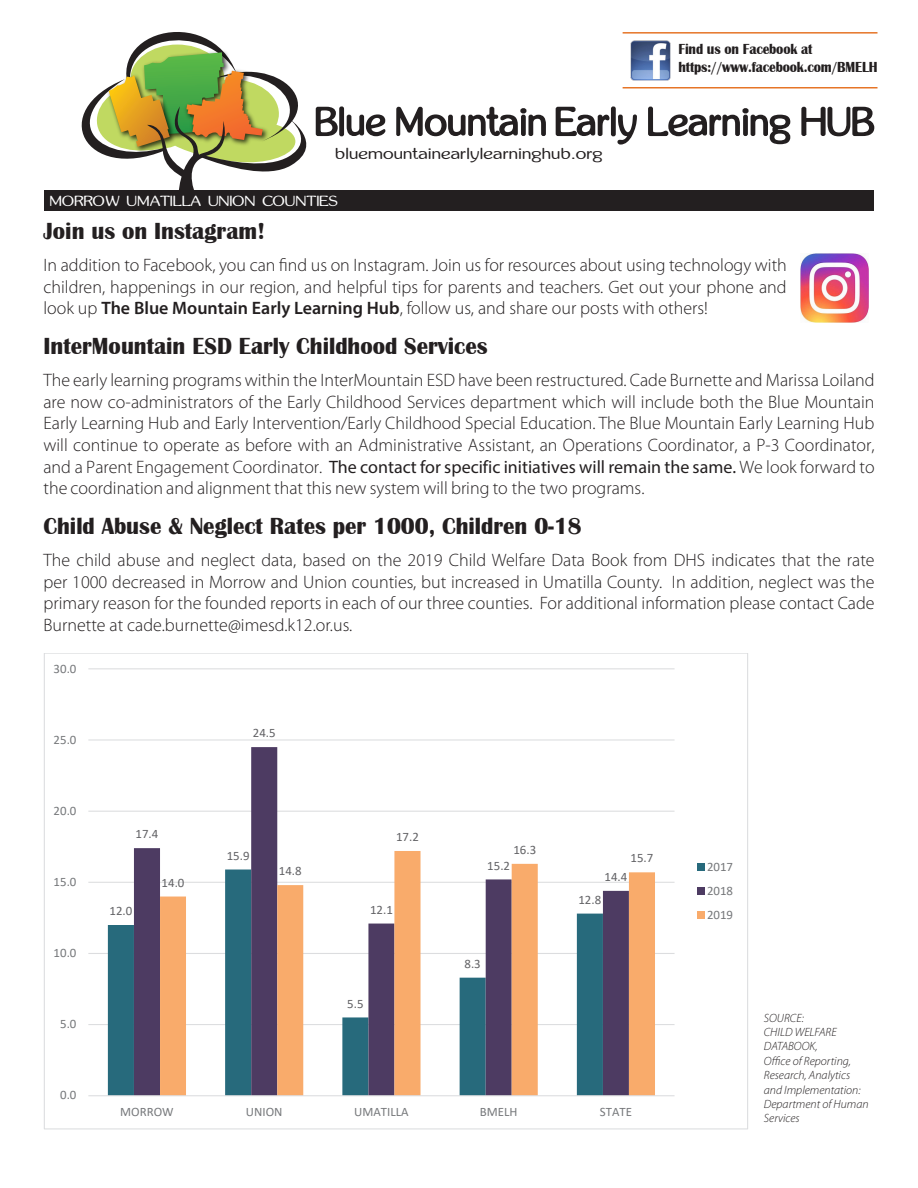
<style>
.page{position:relative;width:918px;height:1188px;background:#fff}
.page>*{position:absolute;margin:0;border:0;box-sizing:border-box;transform-origin:0 0}
.t1{font:700 24px "Britannic";color:#231f20;scale:.95 1}
.t2{font:300 18px/21.6px "Myriad Pro";color:#231f20;text-align:justify}
.t3{font:15.9px "inglobal";color:#231f20;scale:1.18 1}
.t4{font:700 15px "Britannic";letter-spacing:-.01em;color:#231f20;scale:.89 1}
.t5{font:14.7px "inglobal";color:#fff;scale:1.16 1}
.t6{font:12.9px/24.2px "Calibri";color:#76787b;text-align:justify}
.t7{font:12.9px "Calibri";color:#636366}
.t8{font:italic 300 12px/14.4px "Myriad Pro";color:#231f20}
.s1{font-weight:600}
.s2{font-weight:400}
</style>
<div class="page">
<div style="left:44px;top:190px;width:830px;height:20px;background:#231f20"></div>
<svg style="left:81px;top:32px;width:257px;height:158px"></svg>
<div style="left:339px;top:106px;width:5px;height:30px;border:2px solid #231f20;border-radius:2px"></div>
<svg style="left:346px;top:114px;width:40px;height:23px"></svg>
<svg style="left:396px;top:106px;width:150px;height:31px"></svg>
<svg style="left:555px;top:106px;width:55px;height:31px"></svg>
<div style="left:611px;top:106px;width:5px;height:30px;border:2px solid #231f20;border-radius:2px"></div>
<svg style="left:617px;top:114px;width:20px;height:31px"></svg>
<svg style="left:648px;top:106px;width:143px;height:39px"></svg>
<svg style="left:801px;top:106px;width:74px;height:31px"></svg>
<img style="left:630px;top:40px;width:41px;height:41px">
<hr style="left:623px;top:32px;width:254px;height:2px;background:#e67527">
<hr style="left:623px;top:87px;width:254px;height:1px;background:#e67527">
<hr style="left:88px;top:1024px;width:587px;height:1px;background:#dcdddf">
<hr style="left:88px;top:953px;width:587px;height:1px;background:#dcdddf">
<hr style="left:88px;top:882px;width:587px;height:1px;background:#dcdddf">
<hr style="left:88px;top:811px;width:587px;height:1px;background:#dcdddf">
<hr style="left:88px;top:739px;width:587px;height:2px;background:#dcdddf">
<hr style="left:88px;top:668px;width:587px;height:1px;background:#dcdddf">
<svg style="left:108px;top:881px;width:26px;height:214px;fill:#276a7c"></svg>
<svg style="left:134px;top:747px;width:495px;height:348px"></svg>
<svg style="left:160px;top:851px;width:495px;height:244px"></svg>
<hr style="left:88px;top:1095px;width:587px;height:1px;background:#dcdddf">
<div style="left:697px;top:863px;width:7px;height:7px;background:#276a7c"></div>
<div style="left:697px;top:887px;width:7px;height:8px;background:#4d3b62"></div>
<div style="left:697px;top:912px;width:7px;height:7px;background:#f9ab6b"></div>
<img style="left:800px;top:254px;width:69px;height:68px">
<p class="t3" style="left:335px;top:144px;width:229px">bluemountainearlylearninghub.org</p>
<p class="t5" style="left:50px;top:192px;width:250px">MORROW UMATILLA UNION COUNTIES</p>
<p class="t4" style="left:678px;top:40px;width:152px">Find us on Facebook at</p>
<p class="t4" style="left:678px;top:58px;width:225px">https://www.facebook.com/BMELH</p>
<p class="t1" style="left:43px;top:217px;width:235px">Join us on Instagram!</p>
<p class="t2" style="left:43px;top:254px;width:745px">In addition to Facebook, you can find us on Instagram. Join us for resources about using technology with children, happenings in our region, and helpful tips for parents and teachers. Get out your phone and look up <span class="s1">The Blue Mountain Early Learning Hub</span>, follow us, and share our posts with others!</p>
<p class="t1" style="left:43px;top:332px;width:469px">InterMountain ESD Early Childhood Services</p>
<p class="t2" style="left:43px;top:369px;width:833px">The early learning programs within the InterMountain ESD have been restructured. Cade Burnette and Marissa Loiland are now co-administrators of the Early Childhood Services department which will include both the Blue Mountain Early Learning Hub and Early Intervention/Early Childhood Special Education. The Blue Mountain Early Learning Hub will continue to operate as before with an Administrative Assistant, an Operations Coordinator, a P-3 Coordinator, and a Parent Engagement Coordinator. <span class="s2">The contact for specific initiatives will remain the same.</span> We look forward to the coordination and alignment that this new system will bring to the two programs.</p>
<p class="t1" style="left:43px;top:512px;width:568px">Child Abuse &amp; Neglect Rates per 1000, Children 0-18</p>
<p class="t2" style="left:43px;top:549px;width:833px">The child abuse and neglect data, based on the 2019 Child Welfare Data Book from DHS indicates that the rate per 1000 decreased in Morrow and Union counties, but increased in Umatilla County. In addition, neglect was the primary reason for the founded reports in each of our three counties. For additional information please contact Cade Burnette at cade.burnette@imesd.k12.or.us.</p>
<p class="t6" style="left:54px;top:656px;width:24px">30.0</p>
<p class="t6" style="left:54px;top:727px;width:24px">25.0</p>
<p class="t6" style="left:54px;top:798px;width:24px">20.0</p>
<p class="t6" style="left:54px;top:869px;width:24px">15.0</p>
<p class="t6" style="left:54px;top:940px;width:24px">10.0</p>
<p class="t6" style="left:60px;top:1012px;width:18px">5.0</p>
<p class="t6" style="left:60px;top:1083px;width:18px">0.0</p>
<p class="t7" style="left:253px;top:724px;width:24px">24.5</p>
<p class="t7" style="left:136px;top:825px;width:24px">17.4</p>
<p class="t7" style="left:396px;top:828px;width:24px">17.2</p>
<p class="t7" style="left:162px;top:873px;width:24px">14.0</p>
<p class="t7" style="left:227px;top:846px;width:24px">15.9</p>
<p class="t7" style="left:279px;top:862px;width:24px">14.8</p>
<p class="t7" style="left:513px;top:841px;width:24px">16.3</p>
<p class="t7" style="left:487px;top:856px;width:24px">15.2</p>
<p class="t7" style="left:631px;top:849px;width:24px">15.7</p>
<p class="t7" style="left:605px;top:868px;width:24px">14.4</p>
<p class="t7" style="left:110px;top:902px;width:24px">12.0</p>
<p class="t7" style="left:370px;top:900px;width:24px">12.1</p>
<p class="t7" style="left:578px;top:891px;width:24px">12.8</p>
<p class="t7" style="left:465px;top:955px;width:18px">8.3</p>
<p class="t7" style="left:347px;top:994px;width:18px">5.5</p>
<p class="t6" style="left:120px;top:1099px;width:55px">MORROW</p>
<p class="t6" style="left:246px;top:1099px;width:38px">UNION</p>
<p class="t6" style="left:354px;top:1099px;width:56px">UMATILLA</p>
<p class="t6" style="left:480px;top:1099px;width:39px">BMELH</p>
<p class="t6" style="left:600px;top:1099px;width:34px">STATE</p>
<p class="t6" style="left:707px;top:854px;width:28px">2017<br>2018<br>2019</p>
<p class="t8" style="left:764px;top:1010px;width:42px">SOURCE:</p>
<p class="t8" style="left:764px;top:1025px;width:74px">CHILD WELFARE<br>DATABOOK,</p>
<p class="t8" style="left:764px;top:1053px;width:106px">Office of Reporting,<br>Research, Analytics and Implementation:<br>Department of Human<br>Services</p>
</div>
